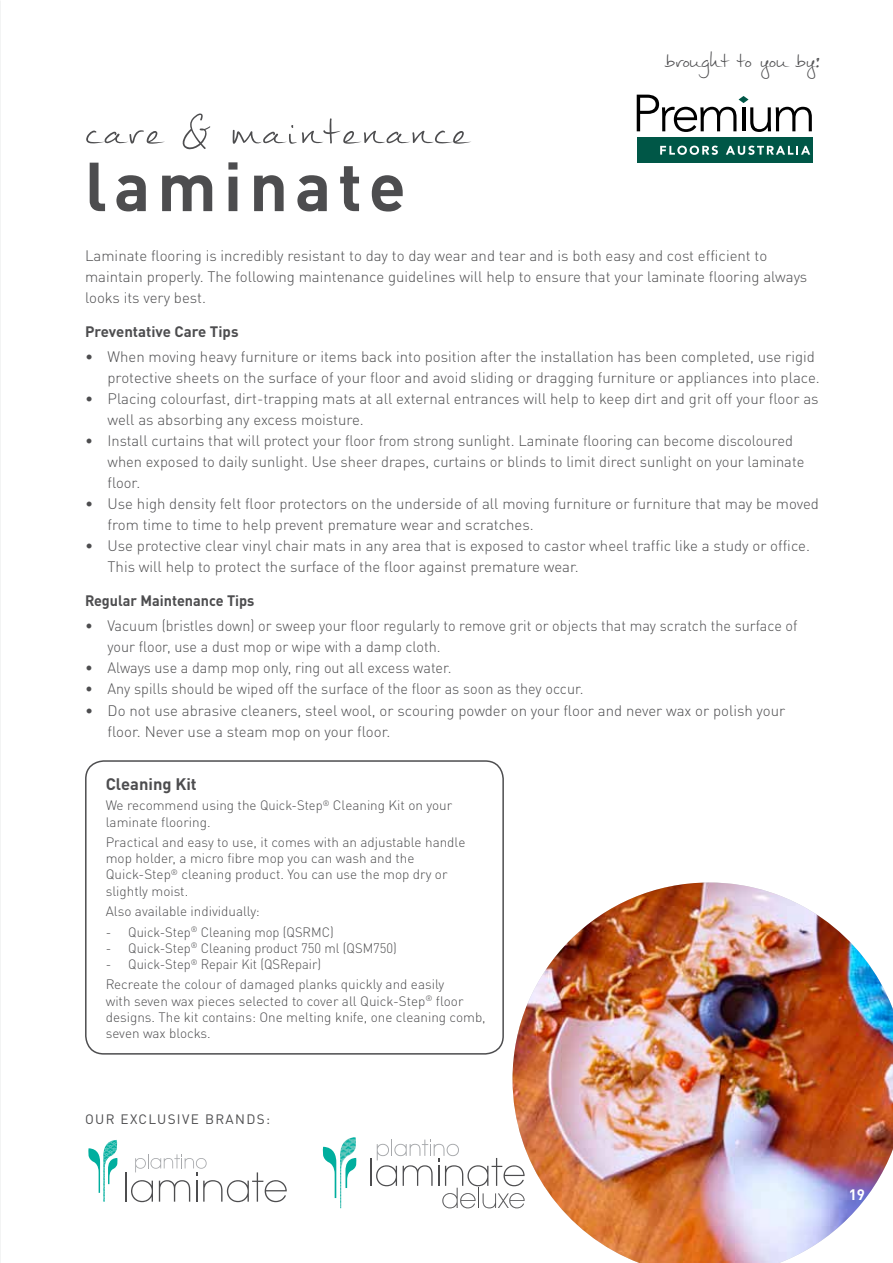
<style>
.page{position:relative;width:893px;height:1263px;background:#fff}
.page>*{position:absolute;margin:0;border:0;box-sizing:border-box;transform-origin:0 0}
.t1{font:79.5px "Mathilde";letter-spacing:.05em;color:#4d4d4f}
.t2{font:700 68.1px "DINOT";letter-spacing:.1em;color:#4d4d4f}
.t3{font:42px "Mathilde";color:#4d4d4f}
.t4{font:700 16.5px "DINOT";color:#4d4d4f}
.t5{font:300 15px/21px "DINOT";color:#4d4d4f}
.t6{font:300 15px/21px "DINOT";color:#4d4d4f;scale:.96 1}
.t7{font:700 15px "DINOT";color:#4d4d4f;scale:.96 1}
.t8{font:700 15px "DINOT";color:#4d4d4f}
.t9{font:700 15px "DINOT";color:#fff}
.t10{font:300 13.5px/16.2px "DINOT";color:#4d4d4f}
.t11{font:300 13.5px/20.4px "DINOT";color:#4d4d4f;scale:.96 1}
.t12{font:13.5px "DINOT";letter-spacing:.1em;color:#4d4d4f}
</style>
<div class="page">
<img style="left:512px;top:882px;width:381px;height:381px">
<div style="left:637px;top:137px;width:176px;height:26px;background:#005747"></div>
<svg style="left:637px;top:95px;width:175px;height:37px"></svg>
<svg style="left:660px;top:146px;width:58px;height:9px"></svg>
<svg style="left:726px;top:146px;width:84px;height:9px"></svg>
<div style="left:85px;top:760px;width:419px;height:294px;border:2px solid #4d4d4f;border-radius:18px"></div>
<hr style="left:125px;top:1172px;width:2px;height:30px;background:#4d4d4f">
<svg style="left:131px;top:1154px;width:156px;height:48px"></svg>
<svg style="left:88px;top:1140px;width:30px;height:62px"></svg>
<svg style="left:323px;top:1147px;width:13px;height:51px"></svg>
<svg style="left:371px;top:1139px;width:154px;height:69px"></svg>
<img style="left:340px;top:1137px;width:16px;height:71px">
<img style="left:0;top:0;width:1px;height:1263px">
<h3 class="t3" style="left:665px;top:28px;width:157px">brought to you by:</h3>
<h1 class="t1" style="left:85px;top:70px;width:383px">care &amp; maintenance</h1>
<h2 class="t2" style="left:85px;top:142px;width:322px">laminate</h2>
<p class="t5" style="left:85px;top:245px;width:724px">Laminate flooring is incredibly resistant to day to day wear and tear and is both easy and cost efficient to maintain properly. The following maintenance guidelines will help to ensure that your laminate flooring always looks its very best.</p>
<p class="t8" style="left:85px;top:322px;width:155px">Preventative Care Tips</p>
<p class="t5" style="left:108px;top:346px;width:714px;text-indent:-22px">• When moving heavy furniture or items back into position after the installation has been completed, use rigid protective sheets on the surface of your floor and avoid sliding or dragging furniture or appliances into place.</p>
<p class="t5" style="left:108px;top:388px;width:713px;text-indent:-22px">• Placing colourfast, dirt-trapping mats at all external entrances will help to keep dirt and grit off your floor as well as absorbing any excess moisture.</p>
<p class="t5" style="left:108px;top:430px;width:698px;text-indent:-23px">• Install curtains that will protect your floor from strong sunlight. Laminate flooring can become discoloured when exposed to daily sunlight. Use sheer drapes, curtains or blinds to limit direct sunlight on your laminate floor.</p>
<p class="t5" style="left:108px;top:493px;width:713px;text-indent:-22px">• Use high density felt floor protectors on the underside of all moving furniture or furniture that may be moved from time to time to help prevent premature wear and scratches.</p>
<p class="t5" style="left:108px;top:535px;width:704px;text-indent:-22px">• Use protective clear vinyl chair mats in any area that is exposed to castor wheel traffic like a study or office.<br>This will help to protect the surface of the floor against premature wear.</p>
<p class="t7" style="left:85px;top:591px;width:178px">Regular Maintenance Tips</p>
<p class="t6" style="left:108px;top:615px;width:720px;text-indent:-22px">• Vacuum (bristles down) or sweep your floor regularly to remove grit or objects that may scratch the surface of your floor, use a dust mop or wipe with a damp cloth.</p>
<p class="t6" style="left:85px;top:657px;width:383px">• Always use a damp mop only, ring out all excess water.</p>
<p class="t6" style="left:85px;top:678px;width:521px">• Any spills should be wiped off the surface of the floor as soon as they occur.</p>
<p class="t5" style="left:108px;top:699px;width:679px;text-indent:-22px">• Do not use abrasive cleaners, steel wool, or scouring powder on your floor and never wax or polish your floor. Never use a steam mop on your floor.</p>
<p class="t4" style="left:106px;top:773px;width:93px">Cleaning Kit</p>
<p class="t10" style="left:106px;top:797px;width:348px">We recommend using the Quick-Step<sup>®</sup> Cleaning Kit on your laminate flooring.</p>
<p class="t10" style="left:106px;top:834px;width:361px">Practical and easy to use, it comes with an adjustable handle mop holder, a micro fibre mop you can wash and the Quick-Step<sup>®</sup> cleaning product. You can use the mop dry or slightly moist.</p>
<p class="t10" style="left:106px;top:903px;width:156px">Also available individually:</p>
<p class="t11" style="left:106px;top:921px;width:239px">- Quick-Step<sup>®</sup> Cleaning mop (QSRMC)</p>
<p class="t11" style="left:106px;top:937px;width:305px">- Quick-Step<sup>®</sup> Cleaning product 750 ml (QSM750)</p>
<p class="t11" style="left:106px;top:954px;width:354px">- Quick-Step<sup>®</sup> Repair Kit (QSRepair)<br>Recreate the colour of damaged planks quickly and easily</p>
<p class="t10" style="left:106px;top:992px;width:382px">with seven wax pieces selected to cover all Quick-Step<sup>®</sup> floor designs. The kit contains: One melting knife, one cleaning comb, seven wax blocks.</p>
<p class="t12" style="left:85px;top:1111px;width:187px">OUR EXCLUSIVE BRANDS:</p>
<p class="t9" style="left:849px;top:1184px;width:18px">19</p>
</div>
